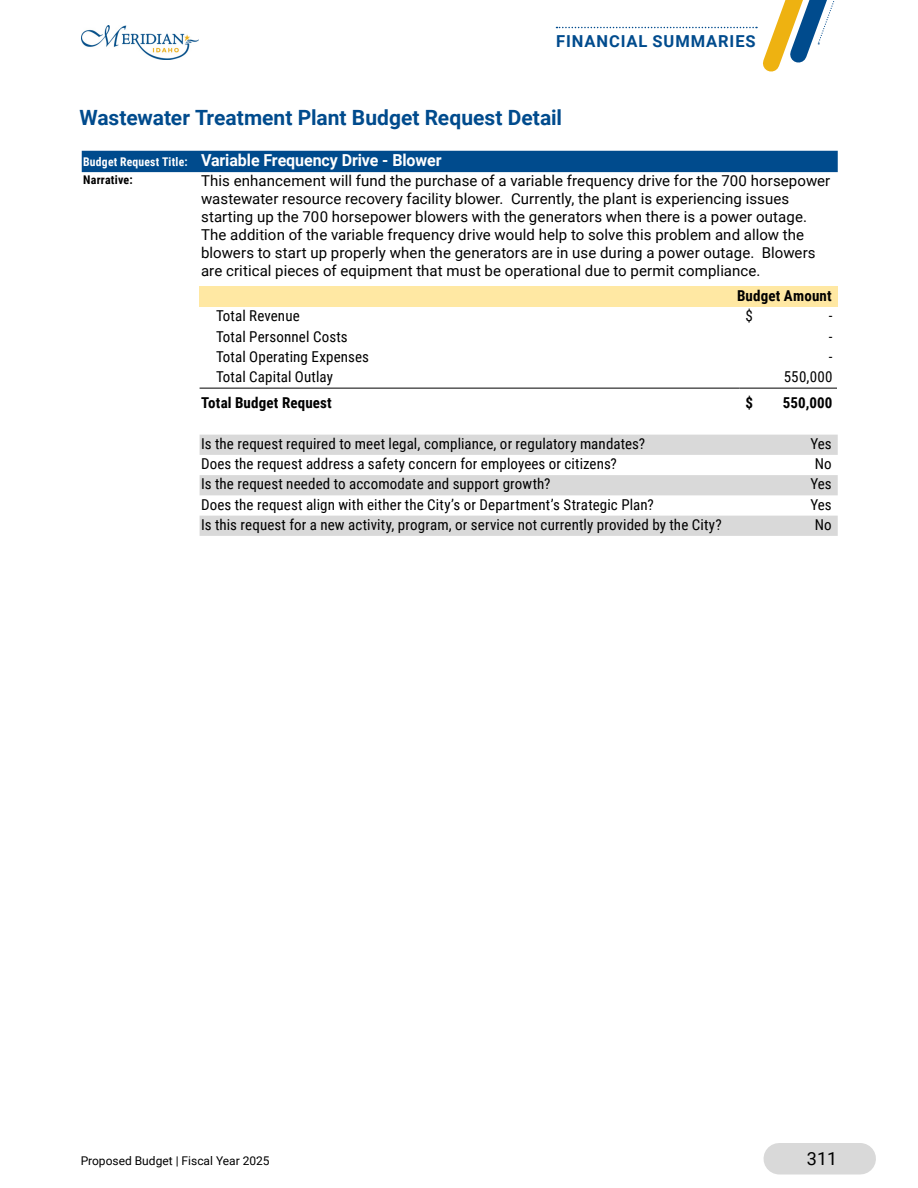
<style>
.page{position:relative;width:918px;height:1188px;background:#fff}
.page>*{position:absolute;margin:0;border:0;box-sizing:border-box;transform-origin:0 0}
.t1{font:700 21px "Roboto";color:#004b8d}
.t2{font:18px "Roboto";color:#000}
.Heading_3{font:700 16.5px "Roboto";letter-spacing:-.005em;color:#fff}
.t3{font:700 16.5px "Roboto";letter-spacing:.055em;color:#004b8d}
.Table_Text_No_Indent{font:15px/18px "Roboto";letter-spacing:.005em;color:#000}
.Table_Text{font:15px "Roboto Condensed";letter-spacing:.01em;color:#000}
.Table_Text_Indent_1{font:15px "Roboto Condensed";letter-spacing:.01em;color:#000}
.Table_Numbers_Right{font:15px "Roboto Condensed";letter-spacing:.005em;color:#000}
.Table_Numbers_Right-2{font:700 15px "Roboto Condensed";letter-spacing:.01em;color:#000}
.Table_Text-2{font:700 15px "Roboto Condensed";letter-spacing:.01em;color:#000}
.t4{font:12px "Roboto";color:#000}
.Table_Text_8{font:700 12px "Roboto Condensed";letter-spacing:.02em;color:#fff}
.Table_Text_8-2{font:700 12px "Roboto Condensed";letter-spacing:.02em;color:#000}
</style>
<div class="page">
<svg style="left:557px;top:0;width:278px;height:72px"></svg>
<img style="left:81px;top:25px;width:117px;height:35px">
<div style="left:779px;top:1143px;width:81px;height:31px;background:#d9d9d9"></div>
<div style="left:82px;top:151px;width:756px;height:21px;background:#004b8d"></div>
<div style="left:200px;top:287px;width:638px;height:20px;background:#ffe8a3"></div>
<svg style="left:200px;top:435px;width:638px;height:101px;fill:#d9d9d9"></svg>
<hr style="left:200px;top:388px;width:540px;height:1px;background:#000">
<hr style="left:740px;top:388px;width:97px;height:1px;background:#000">
<p class="t3" style="left:556px;top:30px;width:190px">FINANCIAL SUMMARIES</p>
<h1 class="t1" style="left:80px;top:103px;width:484px">Wastewater Treatment Plant Budget Request Detail</h1>
<p class="Table_Text_8" style="left:83px;top:153px;width:106px">Budget Request Title:</p>
<p class="Heading_3" style="left:201px;top:149px;width:242px">Variable Frequency Drive - Blower</p>
<p class="Table_Text_8-2" style="left:83px;top:171px;width:51px">Narrative:</p>
<p class="Table_Text_No_Indent" style="left:201px;top:171px;width:631px">This enhancement will fund the purchase of a variable frequency drive for the 700 horsepower wastewater resource recovery facility blower. Currently, the plant is experiencing issues starting up the 700 horsepower blowers with the generators when there is a power outage.<br>The addition of the variable frequency drive would help to solve this problem and allow the blowers to start up properly when the generators are in use during a power outage. Blowers are critical pieces of equipment that must be operational due to permit compliance.</p>
<p class="Table_Numbers_Right-2" style="left:737px;top:285px;width:96px">Budget Amount</p>
<p class="Table_Text_Indent_1" style="left:216px;top:306px;width:85px">Total Revenue</p>
<p class="Table_Numbers_Right" style="left:746px;top:306px;width:9px">$</p>
<p class="Table_Numbers_Right" style="left:829px;top:306px;width:5px">-</p>
<p class="Table_Text_Indent_1" style="left:216px;top:326px;width:133px">Total Personnel Costs</p>
<p class="Table_Numbers_Right" style="left:829px;top:326px;width:5px">-</p>
<p class="Table_Text_Indent_1" style="left:216px;top:346px;width:154px">Total Operating Expenses</p>
<p class="Table_Numbers_Right" style="left:829px;top:346px;width:5px">-</p>
<p class="Table_Text_Indent_1" style="left:216px;top:366px;width:118px">Total Capital Outlay</p>
<p class="Table_Numbers_Right" style="left:784px;top:366px;width:50px">550,000</p>
<p class="Table_Text-2" style="left:201px;top:393px;width:132px">Total Budget Request</p>
<p class="Table_Numbers_Right-2" style="left:746px;top:393px;width:9px">$</p>
<p class="Table_Numbers_Right-2" style="left:783px;top:393px;width:51px">550,000</p>
<p class="Table_Text" style="left:201px;top:433px;width:446px">Is the request required to meet legal, compliance, or regulatory mandates?</p>
<p class="Table_Numbers_Right" style="left:811px;top:433px;width:23px">Yes</p>
<p class="Table_Text" style="left:201px;top:453px;width:417px">Does the request address a safety concern for employees or citizens?</p>
<p class="Table_Numbers_Right" style="left:815px;top:453px;width:18px">No</p>
<p class="Table_Text" style="left:201px;top:474px;width:351px">Is the request needed to accomodate and support growth?</p>
<p class="Table_Numbers_Right" style="left:811px;top:474px;width:23px">Yes</p>
<p class="Table_Text" style="left:201px;top:494px;width:454px">Does the request align with either the City’s or Department’s Strategic Plan?</p>
<p class="Table_Numbers_Right" style="left:811px;top:494px;width:23px">Yes</p>
<p class="Table_Text" style="left:201px;top:514px;width:522px">Is this request for a new activity, program, or service not currently provided by the City?</p>
<p class="Table_Numbers_Right" style="left:815px;top:514px;width:18px">No</p>
<p class="t4" style="left:81px;top:1152px;width:191px">Proposed Budget | Fiscal Year 2025</p>
<p class="t2" style="left:807px;top:1146px;width:32px">311</p>
</div>
